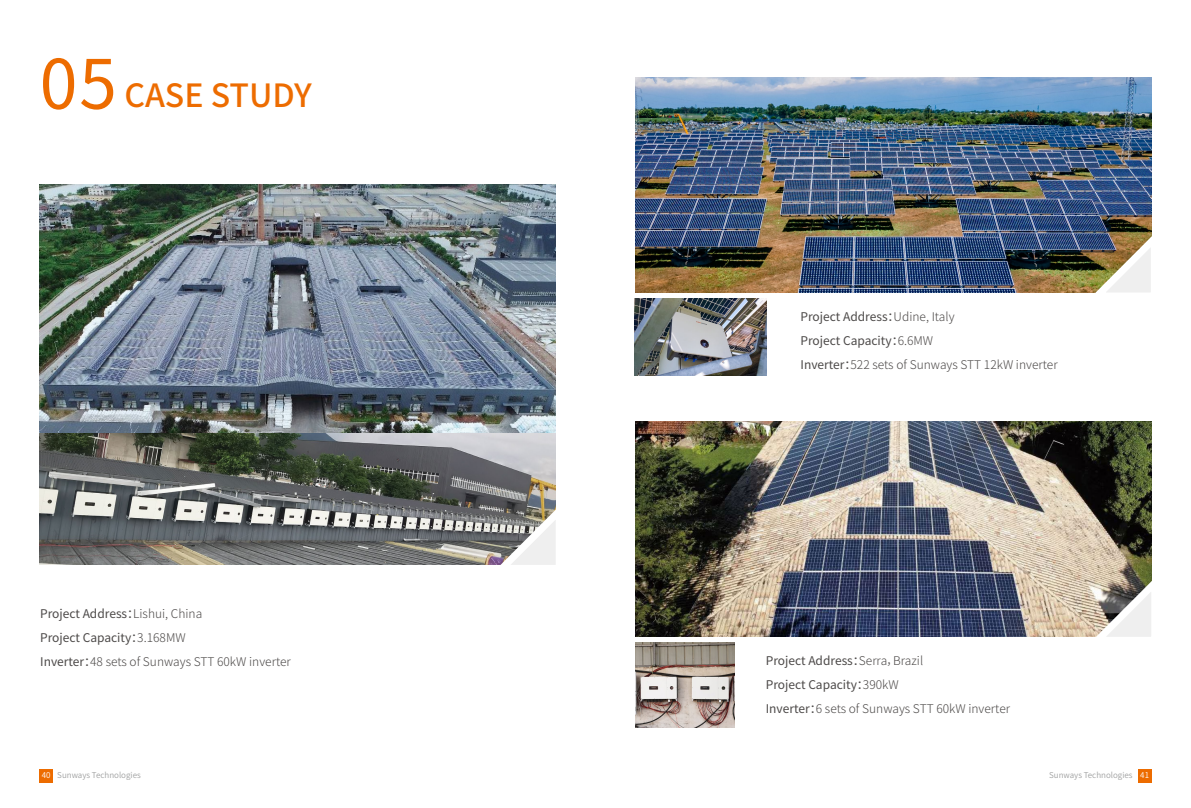
<style>
.page{position:relative;width:1191px;height:808px;background:#fff}
.page>*{position:absolute;margin:0;border:0;box-sizing:border-box;transform-origin:0 0}
.t1{font:500 32px "Source Han Sans SC";color:#ed6c00}
.t2{font:300 12px/24px "Source Han Sans SC";color:#4c4948}
.t3{font:8px "Source Han Sans SC";color:#9fa0a0}
.s1{font-weight:400;font-size:68px}
.s2{font-weight:400}
.s3{color:#fff}
</style>
<div class="page">
<div style="left:40px;top:769px;width:13px;height:13px;background:#ed6c00"></div>
<div style="left:1138px;top:769px;width:13px;height:13px;background:#ed6c00"></div>
<img style="left:635px;top:642px;width:99px;height:85px">
<img style="left:635px;top:421px;width:516px;height:215px">
<svg style="left:1080px;top:566px;width:72px;height:71px"></svg>
<img style="left:40px;top:184px;width:516px;height:250px">
<img style="left:40px;top:434px;width:516px;height:131px">
<svg style="left:485px;top:494px;width:71px;height:71px"></svg>
<img style="left:635px;top:298px;width:131px;height:77px">
<img style="left:635px;top:77px;width:516px;height:216px">
<img style="left:1080px;top:222px;width:72px;height:71px">
<h1 class="t1" style="left:40px;top:77px;width:274px"><span class="s1">05</span> CASE STUDY</h1>
<p class="t2" style="left:40px;top:602px;width:252px"><span class="s2">Project Address：</span>Lishui, China<br><span class="s2">Project Capacity：</span>3.168MW<br><span class="s2">Inverter：</span>48 sets of Sunways STT 60kW inverter</p>
<p class="t2" style="left:800px;top:305px;width:259px"><span class="s2">Project Address：</span>Udine, Italy<br><span class="s2">Project Capacity：</span>6.6MW<br><span class="s2">Inverter：</span>522 sets of Sunways STT 12kW inverter</p>
<p class="t2" style="left:766px;top:649px;width:246px"><span class="s2">Project Address：</span>Serra，Brazil<br><span class="s2">Project Capacity：</span>390kW<br><span class="s2">Inverter：</span>6 sets of Sunways STT 60kW inverter</p>
<p class="t3" style="left:42px;top:771px;width:100px"><span class="s3">40</span> Sunways Technologies</p>
<p class="t3" style="left:1049px;top:771px;width:101px">Sunways Technologies <span class="s3">41</span></p>
</div>
